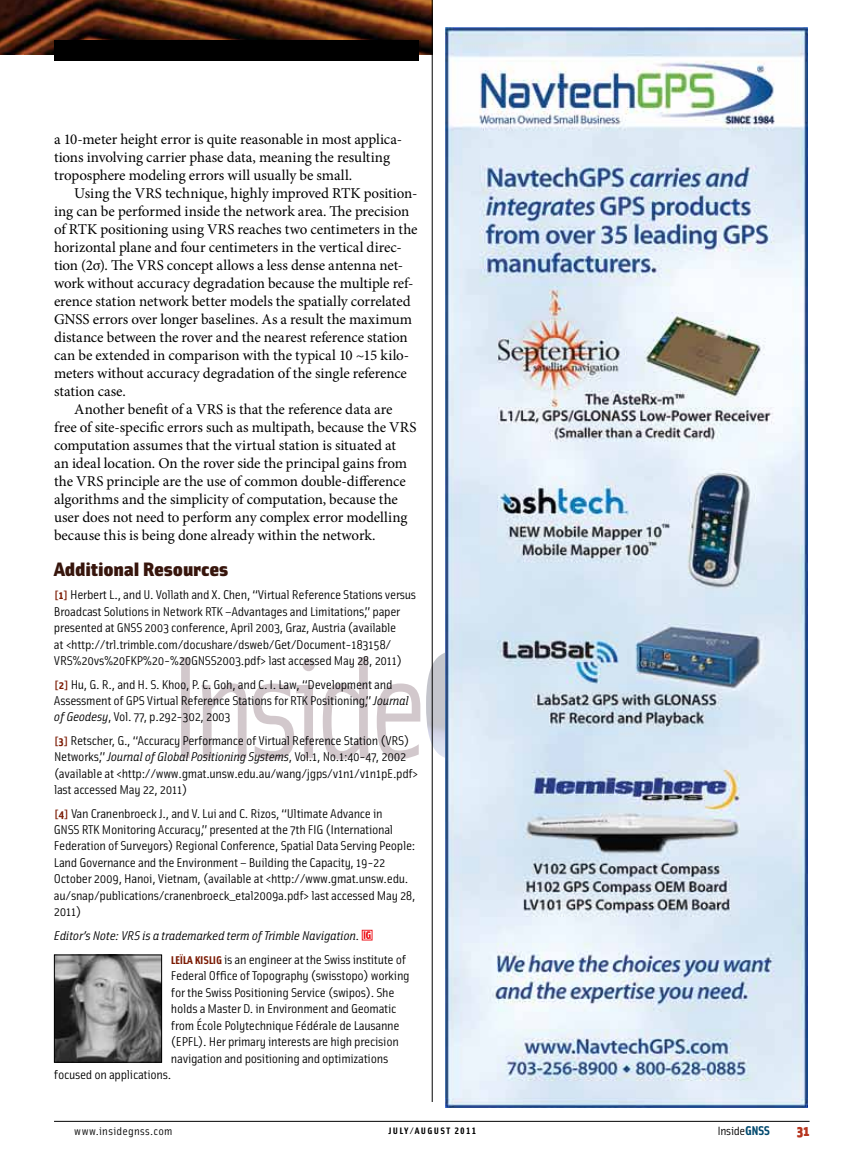
<style>
.page{position:relative;width:864px;height:1161px;background:#fff}
.page>*{position:absolute;margin:0;border:0;box-sizing:border-box;transform-origin:0 0}
.t1{font:19.5px "Solex Black Lining";letter-spacing:-.01em;color:#37150c;scale:1.15 1}
.t2{font:15px/18px "Minion Pro";letter-spacing:-.005em;color:#000}
.t3{font:900 15px "Solex";color:#b6351e}
.t4{font:12.75px/16.5px "Solex";letter-spacing:-.02em;color:#000;scale:1.15 1}
.t5{font:italic 12.75px/23.2px "Solex";letter-spacing:-.02em;color:#000;scale:1.15 1}
.t6{font:12px "Solex";letter-spacing:-.025em;color:#000;scale:1.15 1}
.t7{font:11.25px "Solex";letter-spacing:.025em;color:#000;scale:1.15 1}
.t8{font:9.3px "Solex Bold Lining";letter-spacing:.12em;color:#000;scale:1.15 1}
.s1{font-weight:700;font-size:11.25px;color:#7a1800}
.s2{font-style:italic}
.s3{font-weight:700;font-style:normal;font-size:11.25px;color:#7a1800}
.s4{font-style:normal}
.s5{font-weight:700;font-size:12.75px;color:#00496e}
</style>
<div class="page">
<hr style="left:54px;top:1121px;width:756px;height:1px;background:#000">
<svg style="left:181px;top:657px;width:239px;height:103px"></svg>
<img style="left:426px;top:650px;width:20px;height:110px">
<div style="left:362px;top:930px;width:10px;height:10px;border:1px solid #ed1d24"></div>
<svg style="left:364px;top:931px;width:7px;height:8px"></svg>
<img style="left:56px;top:957px;width:104px;height:104px">
<div style="left:54px;top:955px;width:108px;height:108px;border:1px solid #000"></div>
<img style="left:0;top:0;width:432px;height:55px">
<hr style="left:432px;top:0;width:1px;height:1102px;background:#000">
<div style="left:54px;top:40px;width:364px;height:22px;background:#000"></div>
<img style="left:446px;top:27px;width:361px;height:1080px">
<p class="t2" style="left:54px;top:130px;width:350px">a 10-meter height error is quite reasonable in most applica&shy;tions involving carrier phase data, meaning the resulting troposphere modeling errors will usually be small.</p>
<p class="t2" style="left:74px;top:184px;width:345px">Using the VRS technique, highly improved RTK position-</p>
<p class="t2" style="left:54px;top:202px;width:357px">ing can be performed inside the network area. The precision</p>
<p class="t2" style="left:54px;top:220px;width:365px">of RTK positioning using VRS reaches two centimeters in the</p>
<p class="t2" style="left:54px;top:238px;width:349px">horizontal plane and four centimeters in the vertical direc-</p>
<p class="t2" style="left:54px;top:256px;width:351px">tion (2σ). The VRS concept allows a less dense antenna net-</p>
<p class="t2" style="left:54px;top:274px;width:361px">work without accuracy degradation because the multiple ref-</p>
<p class="t2" style="left:54px;top:292px;width:358px">erence station network better models the spatially correlated</p>
<p class="t2" style="left:54px;top:310px;width:360px">GNSS errors over longer baselines. As a result the maximum</p>
<p class="t2" style="left:54px;top:328px;width:355px">distance between the rover and the nearest reference station</p>
<p class="t2" style="left:54px;top:346px;width:357px">can be extended in comparison with the typical 10 ~15 kilo-</p>
<p class="t2" style="left:54px;top:364px;width:355px">meters without accuracy degradation of the single reference</p>
<p class="t2" style="left:54px;top:382px;width:74px">station case.</p>
<p class="t2" style="left:74px;top:400px;width:320px">Another benefit of a VRS is that the reference data are</p>
<p class="t2" style="left:54px;top:418px;width:364px">free of site-specific errors such as multipath, because the VRS</p>
<p class="t2" style="left:54px;top:436px;width:344px">computation assumes that the virtual station is situated at</p>
<p class="t2" style="left:54px;top:454px;width:355px">an ideal location. On the rover side the principal gains from</p>
<p class="t2" style="left:54px;top:472px;width:353px">the VRS principle are the use of common double-difference</p>
<p class="t2" style="left:54px;top:490px;width:345px">algorithms and the simplicity of computation, because the</p>
<p class="t2" style="left:54px;top:508px;width:355px">user does not need to perform any complex error modelling</p>
<p class="t2" style="left:54px;top:526px;width:323px">because this is being done already within the network.</p>
<h1 class="t1" style="left:54px;top:556px;width:153px">Additional Resources</h1>
<p class="t4" style="left:54px;top:586px;width:316px"><span class="s1">[1]</span> Herbert L., and U. Vollath and X. Chen, “Virtual Reference Stations versus Broadcast Solutions in Network RTK –Advantages and Limitations,” paper presented at GNSS 2003 conference, April 2003, Graz, Austria (available<br>at &lt;http://trl.trimble.com/docushare/dsweb/Get/Document-183158/ VRS%20vs%20FKP%20-%20GNSS2003.pdf&gt; last accessed May 28, 2011)</p>
<p class="t4" style="left:54px;top:675px;width:310px"><span class="s1">[2]</span> Hu, G. R., and H. S. Khoo, P. C. Goh, and C. I. Law, “Development and<br>Assessment of GPS Virtual Reference Stations for RTK Positioning,” <span class="s2">Journal of Geodesy</span>, Vol. 77, p.292-302, 2003</p>
<p class="t4" style="left:54px;top:732px;width:318px"><span class="s1">[3]</span> Retscher, G., “Accuracy Performance of Virtual Reference Station (VRS)<br>Networks,” <span class="s2">Journal of Global Positioning Systems</span>, Vol.1, No.1:40-47, 2002 (available at &lt;http://www.gmat.unsw.edu.au/wang/jgps/v1n1/v1n1pE.pdf&gt; last accessed May 22, 2011)</p>
<p class="t4" style="left:54px;top:804px;width:316px"><span class="s1">[4]</span> Van Cranenbroeck J., and V. Lui and C. Rizos, “Ultimate Advance in<br>GNSS RTK Monitoring Accuracy,” presented at the 7th FIG (International Federation of Surveyors) Regional Conference, Spatial Data Serving People:<br>Land Governance and the Environment – Building the Capacity, 19-22<br>October 2009, Hanoi, Vietnam, (available at &lt;http://www.gmat.unsw.edu. au/snap/publications/cranenbroeck_etal2009a.pdf&gt; last accessed May 28, 2011)</p>
<p class="t5" style="left:171px;top:924px;width:206px;text-indent:-117px">Editor’s Note: VRS is a trademarked term of Trimble Navigation.<br><span class="s3">LEÏLA KISLIG</span> <span class="s4">is an engineer at the Swiss institute of</span></p>
<p class="t4" style="left:171px;top:967px;width:209px">Federal Office of Topography (swisstopo) working</p>
<p class="t4" style="left:171px;top:983px;width:196px">for the Swiss Positioning Service (swipos). She</p>
<p class="t4" style="left:171px;top:1000px;width:198px">holds a Master D. in Environment and Geomatic</p>
<p class="t4" style="left:171px;top:1016px;width:200px">from École Polytechnique Fédérale de Lausanne</p>
<p class="t4" style="left:171px;top:1033px;width:200px">(EPFL). Her primary interests are high precision</p>
<p class="t4" style="left:171px;top:1049px;width:190px">navigation and positioning and optimizations</p>
<p class="t4" style="left:54px;top:1066px;width:104px">focused on applications.</p>
<p class="t7" style="left:74px;top:1124px;width:87px">www.insidegnss.com</p>
<p class="t8" style="left:389px;top:1125px;width:78px">JULY/AUGUST 2011</p>
<p class="t6" style="left:717px;top:1123px;width:47px">Inside<span class="s5">GNSS</span></p>
<p class="t3" style="left:797px;top:1120px;width:14px">31</p>
</div>
